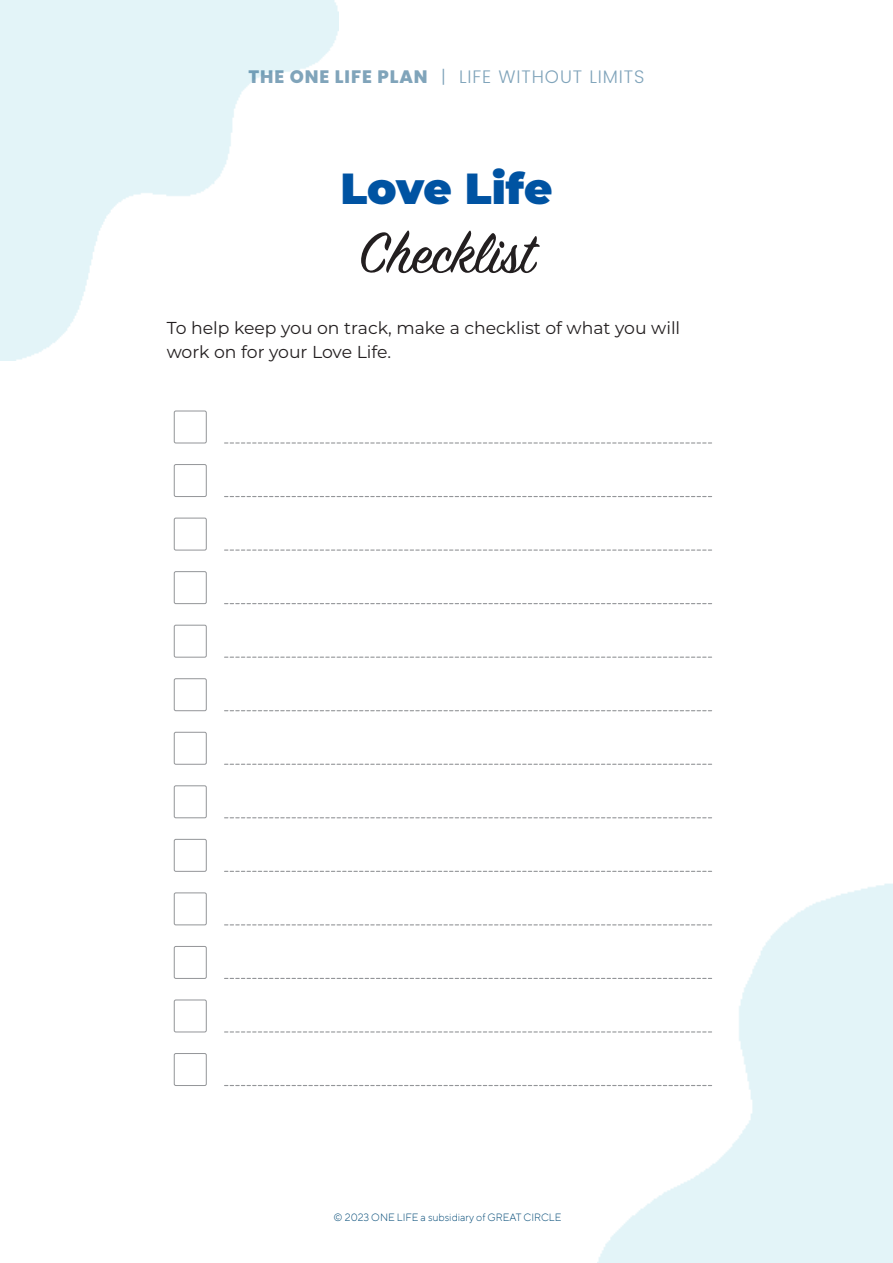
<style>
.page{position:relative;width:893px;height:1263px;background:#fff}
.page>*{position:absolute;margin:0;border:0;box-sizing:border-box;transform-origin:0 0}
.body-11_5pt_16pt{font:63px "Sign Painter House Script";color:#231f20}
.t1{font:900 43.5px "Montserrat";letter-spacing:-.005em;color:#0053a2}
.t2{font:300 18px "Poppins";letter-spacing:.05em;color:#004976}
.body-11_5pt_16pt-2{font:17.25px/24px "Montserrat";color:#231f20}
.t3{font:300 10.5px "TT Norms Pro";color:#004976}
.s1{font-weight:800}
</style>
<div class="page">
<div style="left:174px;top:411px;width:33px;height:32px;border:1px solid #939598;border-radius:2px"></div>
<svg style="left:225px;top:442px;width:487px;height:2px"></svg>
<div style="left:174px;top:625px;width:33px;height:32px;border:1px solid #939598;border-radius:2px"></div>
<svg style="left:225px;top:657px;width:487px;height:1px"></svg>
<div style="left:174px;top:839px;width:33px;height:33px;border:1px solid #939598;border-radius:2px"></div>
<svg style="left:225px;top:871px;width:487px;height:1px"></svg>
<div style="left:174px;top:518px;width:33px;height:32px;border:1px solid #939598;border-radius:2px"></div>
<svg style="left:225px;top:549px;width:487px;height:2px"></svg>
<div style="left:174px;top:732px;width:33px;height:33px;border:1px solid #939598;border-radius:2px"></div>
<svg style="left:225px;top:764px;width:487px;height:1px"></svg>
<div style="left:174px;top:946px;width:33px;height:33px;border:1px solid #939598;border-radius:2px"></div>
<svg style="left:225px;top:978px;width:487px;height:1px"></svg>
<div style="left:174px;top:464px;width:33px;height:33px;border:1px solid #939598;border-radius:2px"></div>
<svg style="left:225px;top:496px;width:487px;height:1px"></svg>
<div style="left:174px;top:678px;width:33px;height:33px;border:1px solid #939598;border-radius:2px"></div>
<svg style="left:225px;top:710px;width:487px;height:1px"></svg>
<div style="left:174px;top:892px;width:33px;height:33px;border:1px solid #939598;border-radius:2px"></div>
<svg style="left:225px;top:924px;width:487px;height:1px"></svg>
<div style="left:174px;top:571px;width:33px;height:33px;border:1px solid #939598;border-radius:2px"></div>
<svg style="left:225px;top:603px;width:487px;height:1px"></svg>
<div style="left:174px;top:785px;width:33px;height:33px;border:1px solid #939598;border-radius:2px"></div>
<svg style="left:225px;top:817px;width:487px;height:1px"></svg>
<div style="left:174px;top:999px;width:33px;height:33px;border:1px solid #939598;border-radius:2px"></div>
<svg style="left:225px;top:1031px;width:487px;height:1px"></svg>
<div style="left:174px;top:1053px;width:33px;height:33px;border:1px solid #939598;border-radius:2px"></div>
<svg style="left:225px;top:1085px;width:487px;height:1px"></svg>
<p class="t2" style="left:249px;top:66px;width:397px"><span class="s1">THE ONE LIFE PLAN</span> | LIFE WITHOUT LIMITS</p>
<p class="t1" style="left:340px;top:156px;width:214px">Love Life</p>
<p class="body-11_5pt_16pt" style="left:359px;top:215px;width:176px">Checklist</p>
<p class="body-11_5pt_16pt-2" style="left:167px;top:315px;width:515px">To help keep you on track, make a checklist of what you will work on for your Love Life.</p>
<p class="t3" style="left:334px;top:1210px;width:229px">© 2023 ONE LIFE a subsidiary of GREAT CIRCLE</p>
</div>
